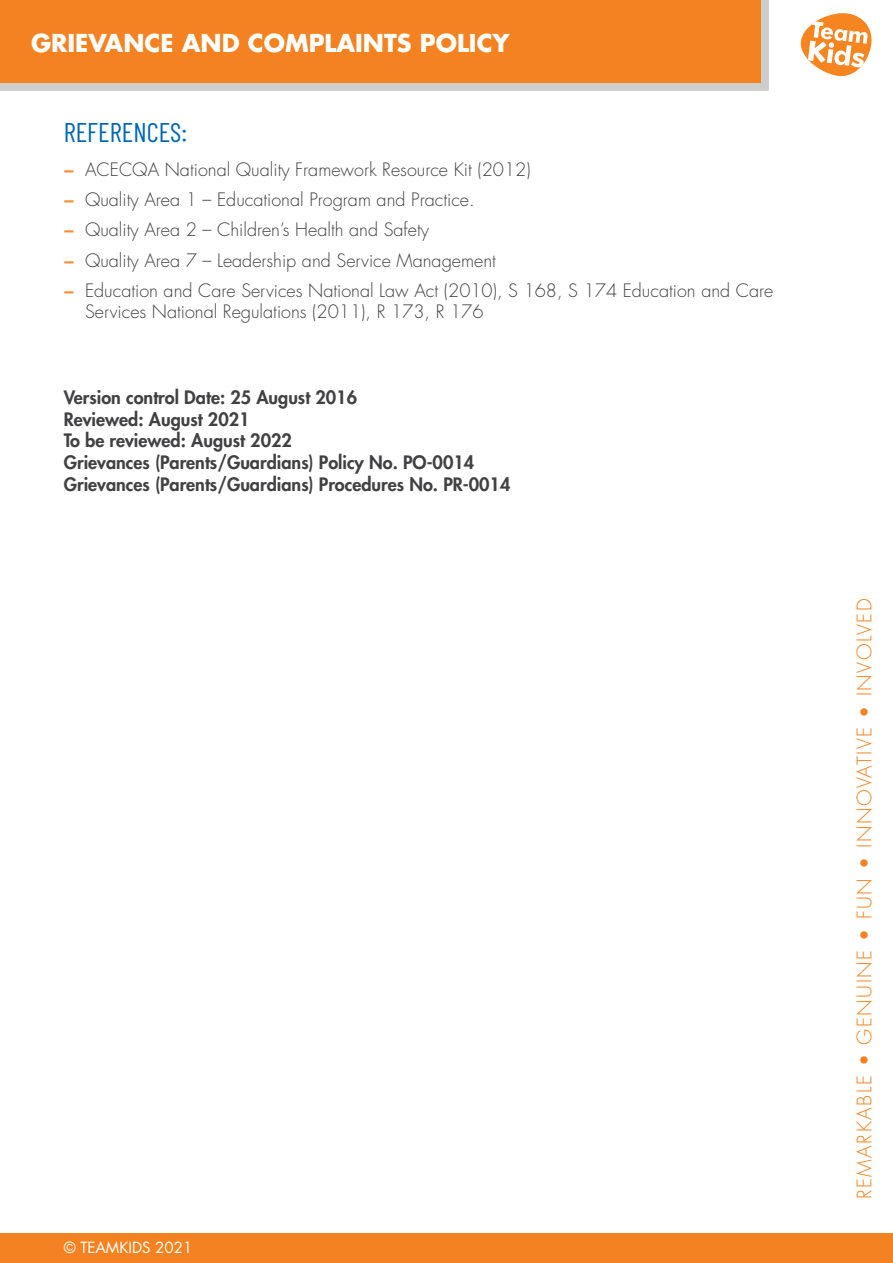
<style>
.page{position:relative;width:893px;height:1263px;background:#fff}
.page>*{position:absolute;margin:0;border:0;box-sizing:border-box;transform-origin:0 0}
.Heading_1{font:27px "Barlow Condensed";color:#0066b3}
.Title_-_Small{font:700 24px "Futura Std";color:#fff}
.t1{font:300 19.5px "Futura Std";letter-spacing:.08em;color:#f58220}
.t2{font:300 18px/21.6px "Futura Std";color:#414042}
.End_Info{font:800 18px "Futura Std";color:#414042}
.t3{font:15px "Futura Std";color:#fff}
.s1{font-weight:800;color:#f78d33}
</style>
<div class="page">
<div style="left:0;top:0;width:769px;height:90px;background:#cdcdcd"></div>
<div style="left:0;top:0;width:761px;height:83px;background:#f58220"></div>
<svg style="left:801px;top:13px;width:70px;height:63px"></svg>
<div style="left:0;top:1233px;width:893px;height:30px;background:#f58220"></div>
<p class="Title_-_Small" style="left:31px;top:27px;width:480px">GRIEVANCE AND COMPLAINTS POLICY</p>
<p class="Heading_1" style="left:64px;top:113px;width:125px">REFERENCES:</p>
<p class="t2" style="left:64px;top:159px;width:468px"><span class="s1">−</span> ACECQA National Quality Framework Resource Kit (2012)</p>
<p class="t2" style="left:64px;top:189px;width:412px"><span class="s1">−</span> Quality Area 1 – Educational Program and Practice.</p>
<p class="t2" style="left:64px;top:220px;width:367px"><span class="s1">−</span> Quality Area 2 – Children’s Health and Safety</p>
<p class="t2" style="left:64px;top:250px;width:434px"><span class="s1">−</span> Quality Area 7 – Leadership and Service Management</p>
<p class="t2" style="left:85px;top:280px;width:690px;text-indent:-21px"><span class="s1">−</span> Education and Care Services National Law Act (2010), S 168, S 174 Education and Care<br>Services National Regulations (2011), R 173, R 176</p>
<p class="End_Info" style="left:64px;top:386px;width:295px">Version control Date: 25 August 2016</p>
<p class="End_Info" style="left:64px;top:408px;width:187px">Reviewed: August 2021</p>
<p class="End_Info" style="left:64px;top:429px;width:230px">To be reviewed: August 2022</p>
<p class="End_Info" style="left:64px;top:451px;width:412px">Grievances (Parents/Guardians) Policy No. PO-0014</p>
<p class="End_Info" style="left:64px;top:473px;width:448px">Grievances (Parents/Guardians) Procedures No. PR-0014</p>
<p class="t3" style="left:64px;top:1238px;width:130px">© TEAMKIDS 2021</p>
<p class="t1" style="left:853px;top:1199px;width:602px;rotate:-90deg">REMARKABLE • GENUINE • FUN • INNOVATIVE • INVOLVED</p>
</div>
